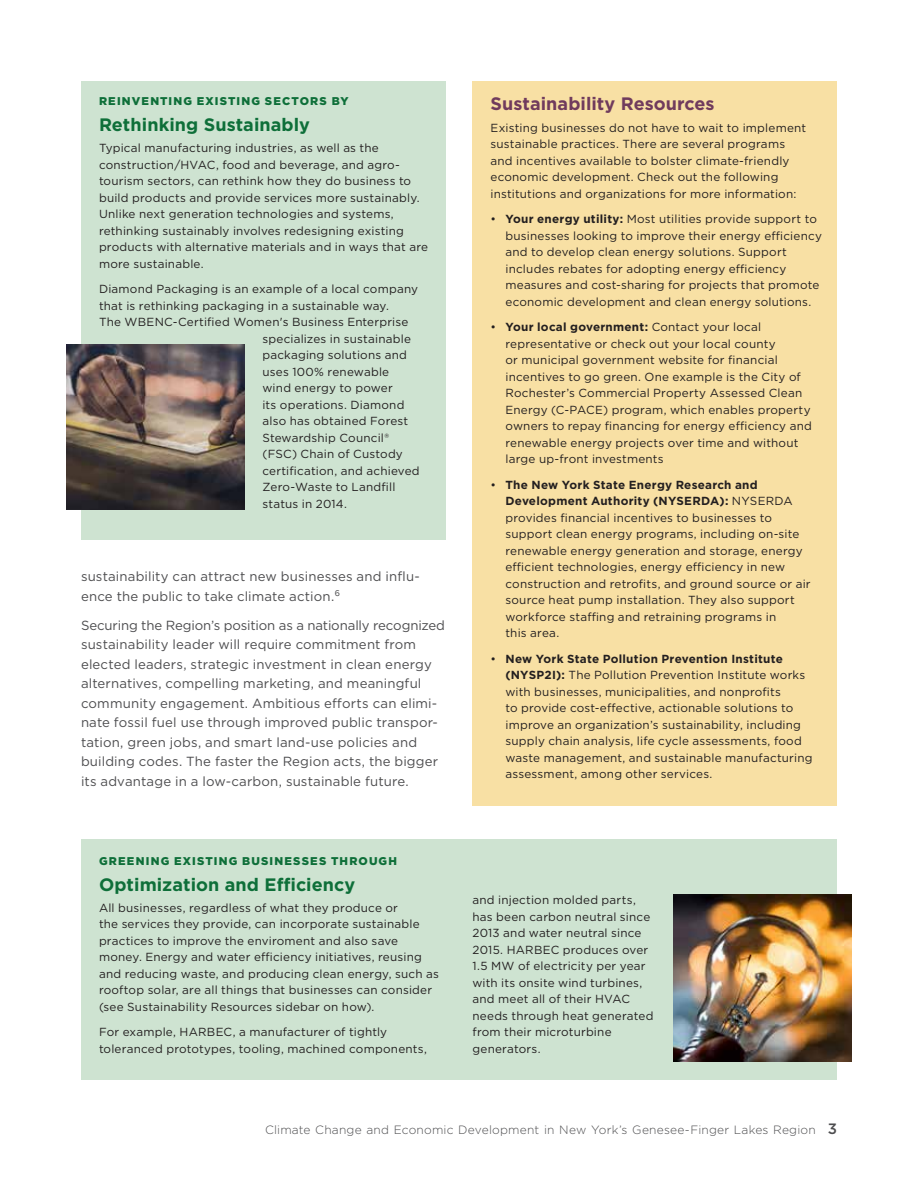
<style>
.page{position:relative;width:918px;height:1188px;background:#fff}
.page>*{position:absolute;margin:0;border:0;box-sizing:border-box;transform-origin:0 0}
.t1{font:700 18px "Gotham";letter-spacing:.005em;color:#0e6f39}
.t2{font:700 18px "Gotham";color:#703b5d}
.t3{font:13.2px/19.5px "Gotham";letter-spacing:.01em;color:#4d4d4f}
.t4{font:300 12px "Gotham";letter-spacing:.015em;color:#4d4d4f}
.t5{font:11.7px/16.5px "Gotham";letter-spacing:.015em;color:#231f20}
.t6{font:900 11.25px "Gotham";letter-spacing:.105em;color:#0e6f39}
.s1{font-weight:700}
.s2{font-weight:500;font-size:15px}
</style>
<div class="page">
<div style="left:472px;top:81px;width:365px;height:724px;background:#f8e0a4"></div>
<div style="left:81px;top:840px;width:756px;height:240px;background:#cee3d1"></div>
<div style="left:81px;top:81px;width:365px;height:458px;background:#cee3d1"></div>
<img style="left:674px;top:895px;width:178px;height:167px">
<img style="left:66px;top:344px;width:178px;height:165px">
<p class="t6" style="left:99px;top:93px;width:251px">REINVENTING EXISTING SECTORS BY</p>
<h1 class="t1" style="left:99px;top:113px;width:212px">Rethinking Sustainably</h1>
<p class="t5" style="left:99px;top:140px;width:331px">Typical manufacturing industries, as well as the construction/HVAC, food and beverage, and agro&shy;tourism sectors, can rethink how they do business to build products and provide services more sustainably.<br>Unlike next generation technologies and systems, rethinking sustainably involves redesigning existing products with alternative materials and in ways that are more sustainable.</p>
<p class="t5" style="left:99px;top:281px;width:321px">Diamond Packaging is an example of a local company</p>
<p class="t5" style="left:99px;top:297px;width:291px">that is rethinking packaging in a sustainable way.</p>
<p class="t5" style="left:99px;top:314px;width:311px">The WBENC-Certified Women's Business Enterprise</p>
<p class="t5" style="left:262px;top:330px;width:150px">specializes in sustainable</p>
<p class="t5" style="left:262px;top:347px;width:146px">packaging solutions and</p>
<p class="t5" style="left:262px;top:363px;width:128px">uses 100% renewable</p>
<p class="t5" style="left:262px;top:380px;width:132px">wind energy to power</p>
<p class="t5" style="left:262px;top:396px;width:143px">its operations. Diamond</p>
<p class="t5" style="left:262px;top:413px;width:147px">also has obtained Forest</p>
<p class="t5" style="left:262px;top:429px;width:128px">Stewardship Council®</p>
<p class="t5" style="left:262px;top:446px;width:142px">(FSC) Chain of Custody</p>
<p class="t5" style="left:262px;top:462px;width:159px">certification, and achieved</p>
<p class="t5" style="left:262px;top:479px;width:135px">Zero-Waste to Landfill</p>
<p class="t5" style="left:262px;top:495px;width:86px">status in 2014.</p>
<p class="t3" style="left:81px;top:566px;width:340px">sustainability can attract new businesses and influ&shy;ence the public to take climate action.<sup>6</sup></p>
<p class="t3" style="left:81px;top:615px;width:365px">Securing the Region’s position as a nationally recognized sustainability leader will require commitment from elected leaders, strategic investment in clean energy alternatives, compelling marketing, and meaningful community engagement. Ambitious efforts can elimi&shy;nate fossil fuel use through improved public transpor&shy;tation, green jobs, and smart land-use policies and building codes. The faster the Region acts, the bigger its advantage in a low-carbon, sustainable future.</p>
<p class="t6" style="left:99px;top:853px;width:300px">GREENING EXISTING BUSINESSES THROUGH</p>
<h1 class="t1" style="left:99px;top:872px;width:258px">Optimization and Efficiency</h1>
<p class="t5" style="left:99px;top:899px;width:341px">All businesses, regardless of what they produce or<br>the services they provide, can incorporate sustainable practices to improve the enviroment and also save money. Energy and water efficiency initiatives, reusing and reducing waste, and producing clean energy, such as rooftop solar, are all things that businesses can consider (see Sustainability Resources sidebar on how).</p>
<p class="t5" style="left:99px;top:1024px;width:329px">For example, HARBEC, a manufacturer of tightly toleranced prototypes, tooling, machined components,</p>
<h1 class="t2" style="left:490px;top:92px;width:226px">Sustainability Resources</h1>
<p class="t5" style="left:490px;top:119px;width:317px">Existing businesses do not have to wait to implement sustainable practices. There are several programs and incentives available to bolster climate-friendly economic development. Check out the following institutions and organizations for more information:</p>
<p class="t5" style="left:505px;top:211px;width:318px;text-indent:-15px">• <span class="s1">Your energy utility:</span> Most utilities provide support to businesses looking to improve their energy efficiency and to develop clean energy solutions. Support includes rebates for adopting energy efficiency measures and cost-sharing for projects that promote economic development and clean energy solutions.</p>
<p class="t5" style="left:505px;top:319px;width:308px;text-indent:-15px">• <span class="s1">Your local government:</span> Contact your local representative or check out your local county<br>or municipal government website for financial incentives to go green. One example is the City of Rochester’s Commercial Property Assessed Clean Energy (C-PACE) program, which enables property owners to repay financing for energy efficiency and renewable energy projects over time and without large up-front investments</p>
<p class="t5" style="left:505px;top:476px;width:307px;text-indent:-15px">• <span class="s1">The New York State Energy Research and Development Authority (NYSERDA):</span> NYSERDA provides financial incentives to businesses to support clean energy programs, including on-site renewable energy generation and storage, energy efficient technologies, energy efficiency in new construction and retrofits, and ground source or air source heat pump installation. They also support workforce staffing and retraining programs in<br>this area.</p>
<p class="t5" style="left:505px;top:650px;width:309px;text-indent:-15px">• <span class="s1">New York State Pollution Prevention Institute (NYSP2I):</span> The Pollution Prevention Institute works with businesses, municipalities, and nonprofits<br>to provide cost-effective, actionable solutions to improve an organization’s sustainability, including supply chain analysis, life cycle assessments, food waste management, and sustainable manufacturing assessment, among other services.</p>
<p class="t5" style="left:472px;top:892px;width:182px">and injection molded parts, has been carbon neutral since<br>2013 and water neutral since<br>2015. HARBEC produces over<br>1.5 MW of electricity per year with its onsite wind turbines, and meet all of their HVAC needs through heat generated from their microturbine generators.</p>
<p class="t4" style="left:265px;top:1122px;width:573px">Climate Change and Economic Development in New York’s Genesee-Finger Lakes Region <span class="s2">3</span></p>
</div>
